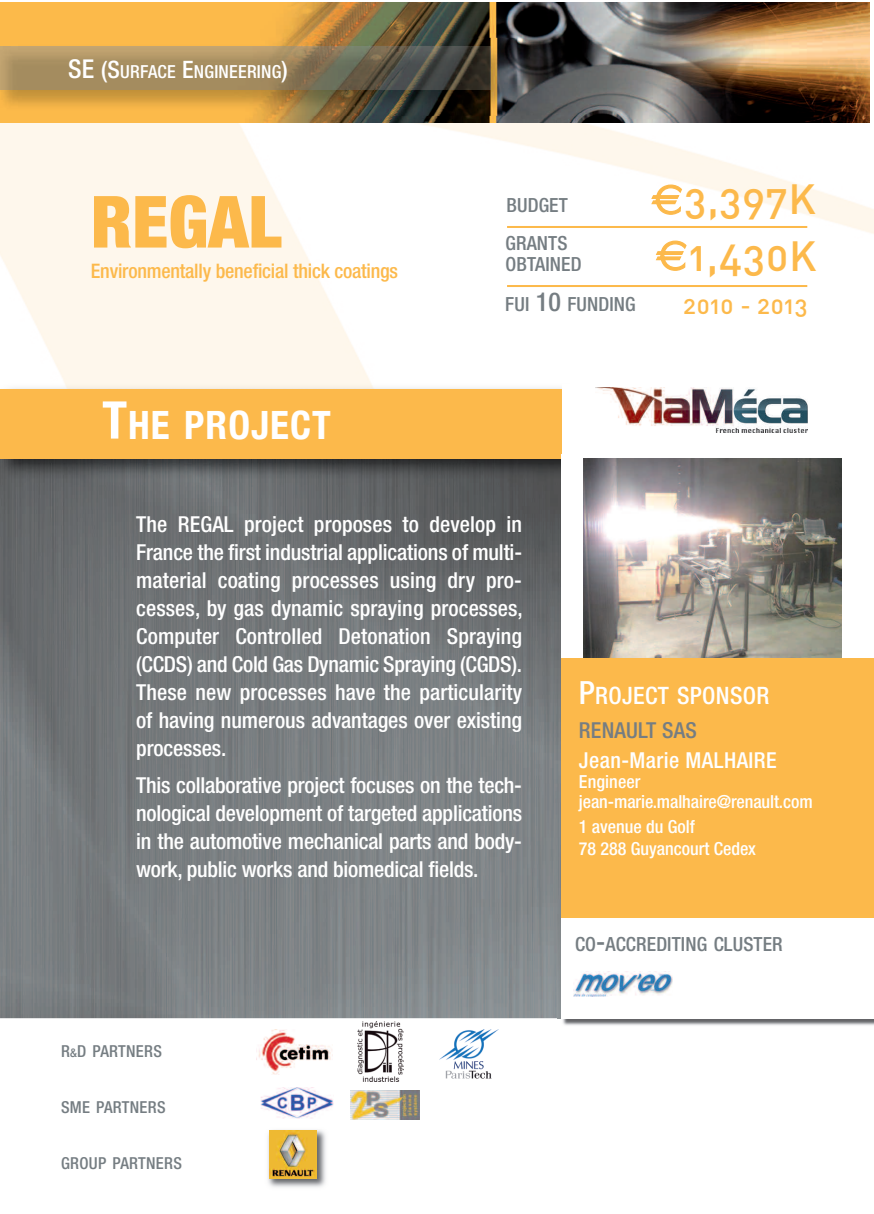
<style>
.page{position:relative;width:874px;height:1214px;background:#fff}
.page>*{position:absolute;margin:0;border:0;box-sizing:border-box;transform-origin:0 0}
.t1{font:900 condensed 72px "Helvetica Neue";color:#fcb94b}
.t2{font:41.6px/56.2px "DIN Medium Alternate";letter-spacing:.02em;color:#fcb94b}
.t3{font:700 condensed 39px "Helvetica Neue";letter-spacing:.025em;color:#fff}
.t4{font:24.4px "DIN Medium Alternate";letter-spacing:.02em;color:#fcb94b}
.t5{font:500 condensed 24px "Helvetica Neue";letter-spacing:.01em;color:#fff}
.t6{font:500 condensed 22px/28px "Helvetica Neue";letter-spacing:-.005em;color:#fff;text-align:justify}
.t7{font:500 condensed 22px "Helvetica Neue";letter-spacing:.02em;color:#fff}
.t8{font:500 condensed 22px "Helvetica Neue";letter-spacing:.01em;color:#757d82}
.t9{font:500 condensed 20px "Helvetica Neue";letter-spacing:-.01em;color:#fcb94b}
.t10{font:500 condensed 19.6px/37.6px "Helvetica Neue";letter-spacing:.005em;color:#757d82}
.t11{font:500 condensed 18px/20px "Helvetica Neue";color:#fff}
.t12{font:500 condensed 16.4px "Helvetica Neue";letter-spacing:.02em;color:#757d82}
.s1{font-size:26px}
.s2{font-size:24px}
.s3{font-size:52px}
.s4{font-family:"Euro Sans"}
.s5{font-size:12px}
.s6{font-size:32px}
</style>
<div class="page">
<img style="left:0;top:484px;width:561px;height:534px">
<img style="left:0;top:458px;width:561px;height:26px">
<div style="left:0;top:388px;width:561px;height:70px;background:#fcb94b"></div>
<img style="left:0;top:99px;width:873px;height:289px">
<img style="left:256px;top:1029px;width:77px;height:45px">
<img style="left:439px;top:1029px;width:59px;height:49px">
<svg style="left:350px;top:1090px;width:70px;height:30px"></svg>
<img style="left:350px;top:1090px;width:69px;height:29px">
<img style="left:260px;top:1087px;width:73px;height:31px">
<img style="left:268px;top:1130px;width:58px;height:58px">
<img style="left:269px;top:1130px;width:48px;height:48px">
<hr style="left:507px;top:226px;width:299px;height:2px;background:#fcb94b">
<hr style="left:507px;top:285px;width:299px;height:2px;background:#fcb94b">
<div style="left:561px;top:384px;width:40px;height:76px;background:#fff"></div>
<img style="left:595px;top:387px;width:212px;height:46px">
<div style="left:561px;top:458px;width:312px;height:558px;background:#fcb94b"></div>
<img style="left:557px;top:1018px;width:316px;height:8px">
<img style="left:557px;top:914px;width:4px;height:104px">
<div style="left:561px;top:918px;width:312px;height:100px;background:#fff"></div>
<img style="left:573px;top:971px;width:99px;height:25px">
<div style="left:561px;top:454px;width:312px;height:203px;background:#fff"></div>
<img style="left:583px;top:459px;width:257px;height:198px">
<img style="left:357px;top:1021px;width:46px;height:60px">
<img style="left:0;top:2px;width:869px;height:121px">
<img style="left:0;top:38px;width:517px;height:78px">
<img style="left:0;top:47px;width:490px;height:43px">
<p class="t11" style="left:68px;top:63px;width:221px"><span class="s1">SE</span> <span class="s2">(S</span>URFACE <span class="s2">E</span>NGINEERING<span class="s2">)</span></p>
<h1 class="t1" style="left:91px;top:177px;width:192px">REGAL</h1>
<p class="t9" style="left:91px;top:263px;width:308px">Environmentally beneficial thick coatings</p>
<h3 class="t3" style="left:102px;top:401px;width:230px"><span class="s3">T</span>HE PROJECT</h3>
<p class="t10" style="left:505px;top:188px;width:64px">BUDGET<br>GRANTS</p>
<p class="t10" style="left:505px;top:245px;width:132px;line-height:40.2px">OBTAINED<br>FUI <span class="s1">10</span> FUNDING</p>
<h2 class="t2" style="left:651px;top:172px;width:166px"><span class="s4">€</span>3,397K <span class="s4">€</span>1,430K</h2>
<p class="t4" style="left:683px;top:291px;width:125px">2010 - 2013</p>
<p class="t6" style="left:136px;top:512px;width:388px">The REGAL project proposes to develop in France the first industrial applications of multi&shy;material coating processes using dry pro&shy;cesses, by gas dynamic spraying processes, Computer Controlled Detonation Spraying (CCDS) and Cold Gas Dynamic Spraying (CGDS).<br>These new processes have the particularity of having numerous advantages over existing processes.</p>
<p class="t6" style="left:136px;top:772px;width:387px">This collaborative project focuses on the tech&shy;nological development of targeted applications in the automotive mechanical parts and body&shy;work, public works and biomedical fields.</p>
<p class="t12" style="left:61px;top:1045px;width:102px">R<span class="s5">&amp;</span>D PARTNERS</p>
<p class="t12" style="left:61px;top:1101px;width:106px">SME PARTNERS</p>
<p class="t12" style="left:61px;top:1157px;width:122px">GROUP PARTNERS</p>
<p class="t5" style="left:578px;top:686px;width:192px"><span class="s6">P</span>ROJECT SPONSOR</p>
<p class="t8" style="left:578px;top:722px;width:119px">RENAULT SAS</p>
<p class="t7" style="left:578px;top:752px;width:199px">Jean-Marie MALHAIRE</p>
<p class="t11" style="left:578px;top:772px;width:235px">Engineer jean-marie.malhaire@renault.com</p>
<p class="t11" style="left:578px;top:817px;width:178px;line-height:21.6px">1 avenue du Golf<br>78 288 Guyancourt Cedex</p>
<p class="t10" style="left:574px;top:927px;width:209px">CO<span class="s1">-</span>ACCREDITING CLUSTER</p>
</div>
